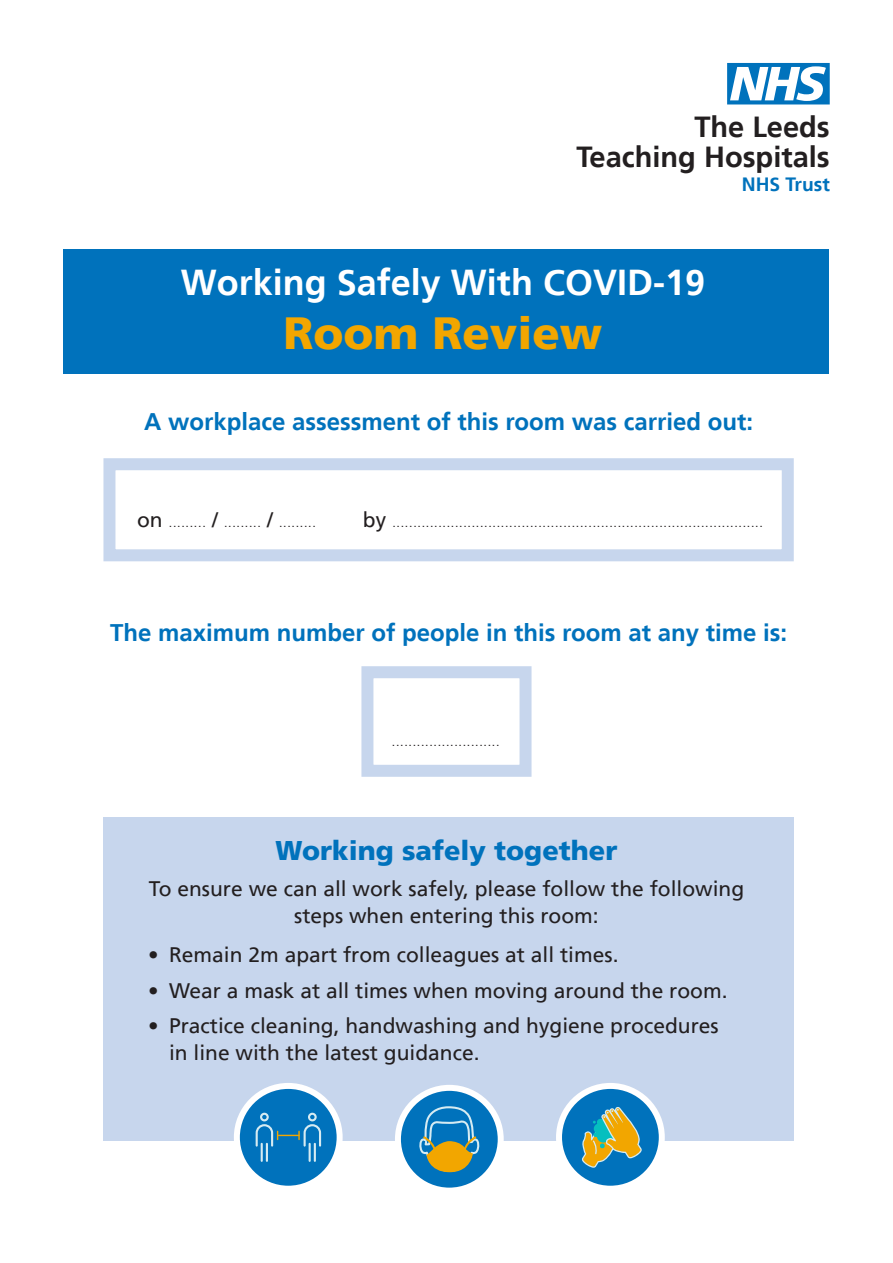
<style>
.page{position:relative;width:893px;height:1263px;background:#fff}
.page>*{position:absolute;margin:0;border:0;box-sizing:border-box;transform-origin:0 0}
.t1{font:58.2px "NHS";color:#0072bc}
.Main_Heading{font:900 45px "Frutiger LT";color:#f2a600}
.Main_Heading-2{font:700 36px "Frutiger LT";color:#fff}
.t2{font:700 28.95px "Frutiger LT";color:#231f20}
.Body_Text_01{font:900 27px "Frutiger LT";color:#0072bc}
.Body_Text_01-2{font:700 24px "Frutiger LT";color:#0072bc}
.Body_Text_01-3{font:21px/27px "Frutiger LT";color:#231f20;text-align:center}
.t3{font:700 19.2px "Frutiger LT";color:#0072bc}
.Body_Text_01-4{font:300 15px "Frutiger LT";color:#231f20}
.s1{font-weight:400;font-size:21px}
</style>
<div class="page">
<div style="left:64px;top:249px;width:765px;height:124px;background:#0072bc"></div>
<div style="left:103px;top:817px;width:691px;height:323px;background:#c7d6ed"></div>
<div style="left:103px;top:458px;width:691px;height:103px;background:#fff;border:12px solid #c7d6ed"></div>
<div style="left:361px;top:666px;width:170px;height:111px;background:#fff;border:12px solid #c7d6ed"></div>
<svg style="left:398px;top:1088px;width:103px;height:102px;background:#2787c6"></svg>
<div style="left:395px;top:1085px;width:109px;height:108px;border:6px solid #fff;border-radius:50%"></div>
<svg style="left:418px;top:1105px;width:64px;height:68px;background:#528b92"></svg>
<svg style="left:559px;top:1086px;width:103px;height:103px;background:#2486c5"></svg>
<div style="left:556px;top:1083px;width:109px;height:109px;border:6px solid #fff;border-radius:50%"></div>
<svg style="left:581px;top:1107px;width:61px;height:61px;background:#799975"></svg>
<svg style="left:237px;top:1086px;width:103px;height:103px;background:#2284c4"></svg>
<div style="left:234px;top:1083px;width:109px;height:109px;border:6px solid #fff;border-radius:50%"></div>
<svg style="left:255px;top:1112px;width:67px;height:51px;background:#2083c0"></svg>
<p class="t1" style="left:727px;top:51px;width:104px">n</p>
<p class="t2" style="left:694px;top:110px;width:137px">The Leeds</p>
<p class="t2" style="left:577px;top:140px;width:255px">Teaching Hospitals</p>
<p class="t3" style="left:742px;top:173px;width:90px">NHS Trust</p>
<p class="Main_Heading-2" style="left:181px;top:262px;width:526px">Working Safely With COVID-19</p>
<p class="Main_Heading" style="left:283px;top:306px;width:320px">Room Review</p>
<p class="Body_Text_01-2" style="left:144px;top:408px;width:610px">A workplace assessment of this room was carried out:</p>
<p class="Body_Text_01-4" style="left:137px;top:513px;width:181px"><span class="s1">on</span> ......... <span class="s1">/</span> ......... <span class="s1">/</span> .........</p>
<p class="Body_Text_01-4" style="left:363px;top:513px;width:402px"><span class="s1">by</span> .........................................................................................</p>
<p class="Body_Text_01-2" style="left:110px;top:618px;width:679px">The maximum number of people in this room at any time is:</p>
<p class="Body_Text_01-4" style="left:392px;top:732px;width:110px">..........................</p>
<p class="Body_Text_01" style="left:276px;top:834px;width:343px">Working safely together</p>
<p class="Body_Text_01-3" style="left:149px;top:875px;width:597px">To ensure we can all work safely, please follow the following steps when entering this room:</p>
<p class="Body_Text_01-3" style="left:148px;top:942px;width:472px">• Remain 2m apart from colleagues at all times.</p>
<p class="Body_Text_01-3" style="left:148px;top:977px;width:581px">• Wear a mask at all times when moving around the room.</p>
<p class="Body_Text_01-3" style="left:169px;top:1013px;width:551px;text-align:left;text-indent:-21px">• Practice cleaning, handwashing and hygiene procedures in line with the latest guidance.</p>
</div>
